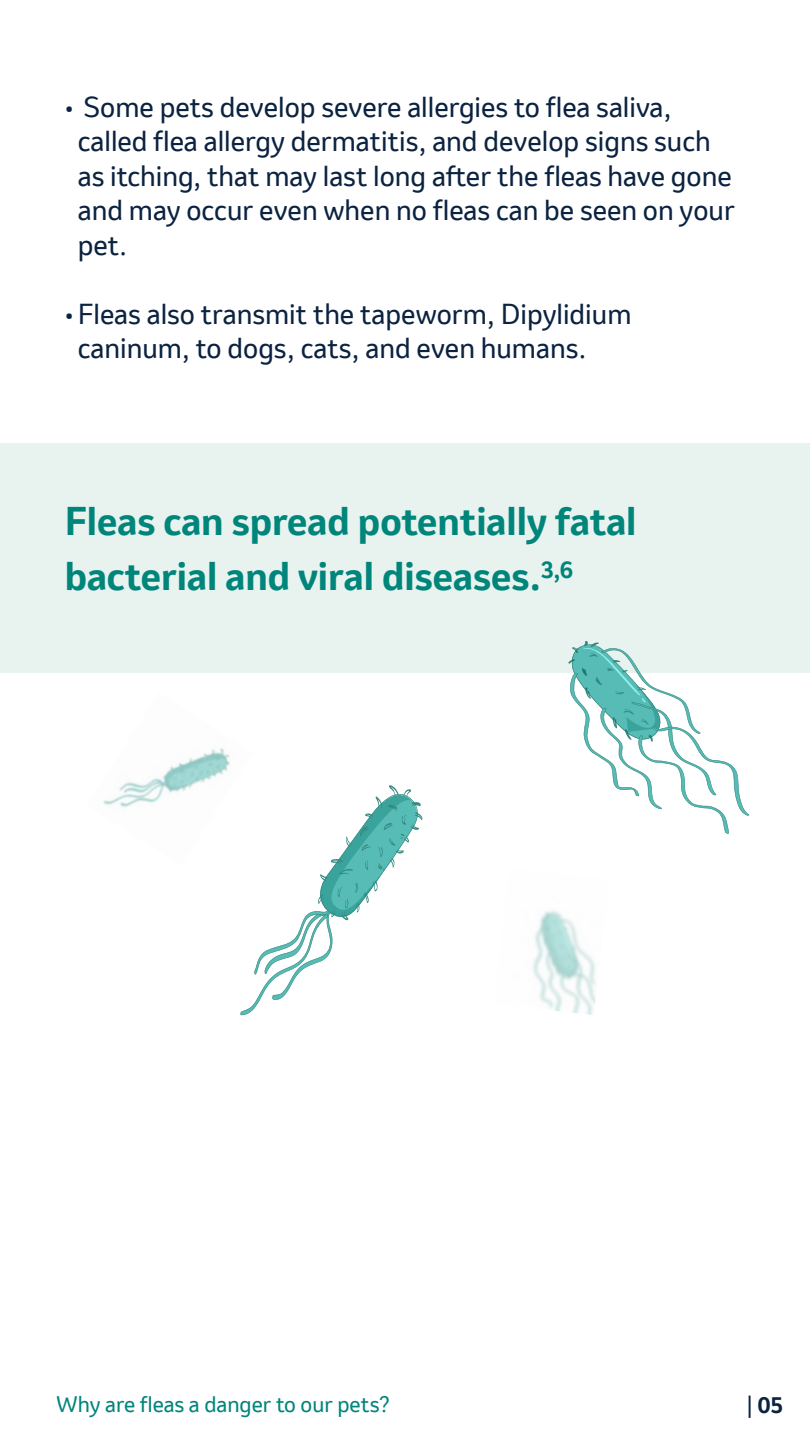
<style>
.page{position:relative;width:810px;height:1440px;background:#fff}
.page>*{position:absolute;margin:0;border:0;box-sizing:border-box;transform-origin:0 0}
.t1{font:700 37.5px/55.5px "Invention";color:#00857b}
.t2{font:27px/34.5px "Invention";color:#0b2240}
.t3{font:21px "Invention";color:#00857b}
.t4{font:700 21px "Invention";color:#0b2240}
.s1{font-weight:400}
</style>
<div class="page">
<svg style="left:240px;top:785px;width:183px;height:230px"></svg>
<img style="left:532px;top:910px;width:64px;height:105px">
<img style="left:103px;top:783px;width:47px;height:25px">
<img style="left:150px;top:748px;width:103px;height:118px">
<img style="left:126px;top:748px;width:96px;height:36px">
<div style="left:1px;top:443px;width:809px;height:230px;background:#e8f3ef"></div>
<svg style="left:568px;top:641px;width:182px;height:193px"></svg>
<p class="t2" style="left:78px;top:89px;width:659px;text-indent:-14px">• Some pets develop severe allergies to flea saliva, called flea allergy dermatitis, and develop signs such as itching, that may last long after the fleas have gone and may occur even when no fleas can be seen on your pet.</p>
<p class="t2" style="left:78px;top:296px;width:555px;text-indent:-14px">•Fleas also transmit the tapeworm, Dipylidium caninum, to dogs, cats, and even humans.</p>
<h1 class="t1" style="left:65px;top:493px;width:573px">Fleas can spread potentially fatal bacterial and viral diseases.<sup>3,6</sup></h1>
<p class="t3" style="left:56px;top:1390px;width:335px">Why are fleas a danger to our pets?</p>
<p class="t4" style="left:747px;top:1390px;width:38px"><span class="s1">|</span> 05</p>
</div>
